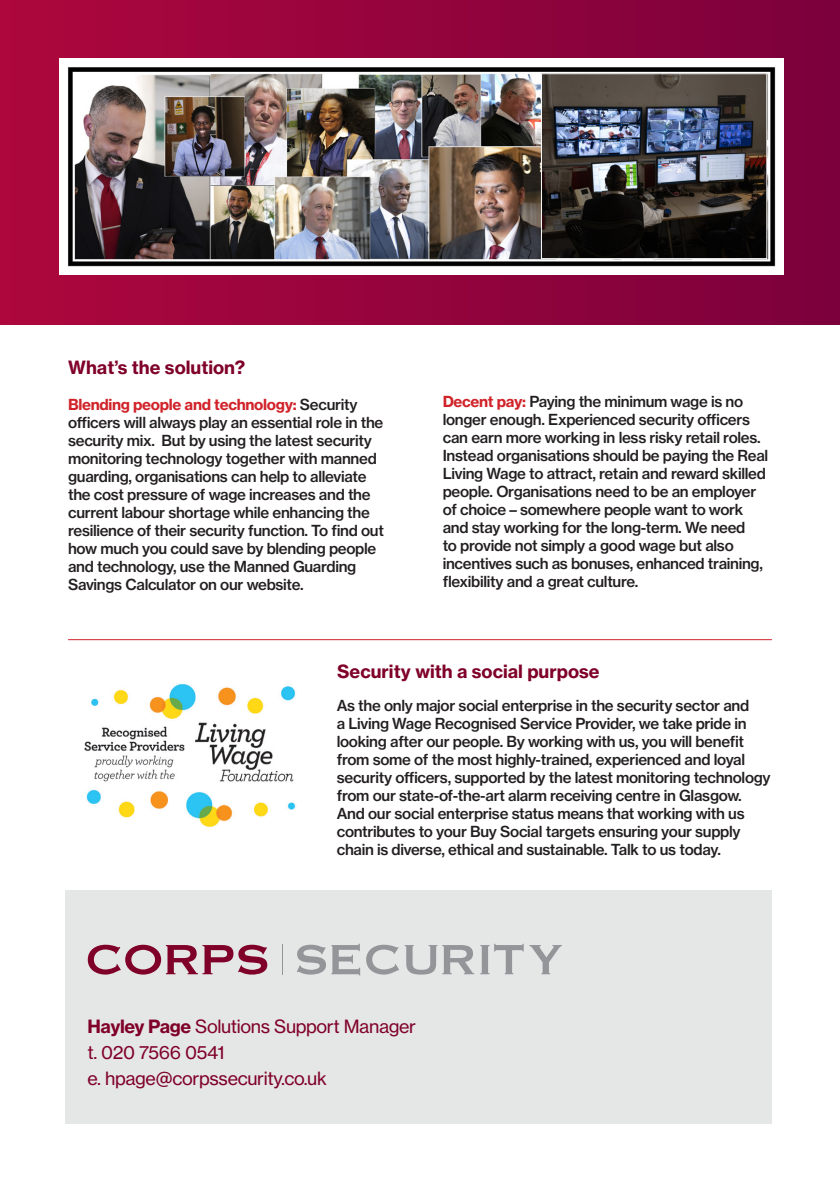
<style>
.page{position:relative;width:840px;height:1191px;background:#fff}
.page>*{position:absolute;margin:0;border:0;box-sizing:border-box;transform-origin:0 0}
.t1{font:18px "N Haas Grotesk TX Std 55 Rg";letter-spacing:-.02em;color:#7f0029}
.t2{font:18px "N Haas Grotesk TX Std 75 Bd";color:#7f0029}
.t3{font:15px/18px "N Haas Grotesk TX Std 65 Md";letter-spacing:-.02em;color:#231f20}
.s1{font-family:"N Haas Grotesk TX Std 75 Bd";color:#d1232a}
.s2{font-family:"N Haas Grotesk TX Std 75 Bd"}
</style>
<div class="page">
<div style="left:1px;top:0;width:838px;height:325px;background:linear-gradient(to right,#ae0a40,#7e0640)"></div>
<div style="left:65px;top:890px;width:706px;height:234px;background:#e5e6e6"></div>
<svg style="left:297px;top:943px;width:264px;height:32px"></svg>
<svg style="left:88px;top:944px;width:179px;height:30px"></svg>
<hr style="left:282px;top:944px;width:1px;height:30px;background:#939598">
<img style="left:84px;top:683px;width:212px;height:144px">
<img style="left:59px;top:58px;width:723px;height:216px">
<img style="left:543px;top:75px;width:221px;height:182px">
<div style="left:541px;top:73px;width:225px;height:186px;border:1px solid #fff"></div>
<hr style="left:68px;top:639px;width:703px;height:1px;background:#d1232a">
<p class="t2" style="left:68px;top:356px;width:178px">What’s the solution?</p>
<p class="t3" style="left:68px;top:395px;width:317px"><span class="s1">Blending people and technology:</span> Security officers will always play an essential role in the security mix. But by using the latest security monitoring technology together with manned guarding, organisations can help to alleviate the cost pressure of wage increases and the current labour shortage while enhancing the resilience of their security function. To find out how much you could save by blending people and technology, use the Manned Guarding Savings Calculator on our website.</p>
<p class="t3" style="left:442px;top:393px;width:327px"><span class="s1">Decent pay:</span> Paying the minimum wage is no longer enough. Experienced security officers can earn more working in less risky retail roles.<br>Instead organisations should be paying the Real Living Wage to attract, retain and reward skilled people. Organisations need to be an employer of choice – somewhere people want to work and stay working for the long-term. We need<br>to provide not simply a good wage but also incentives such as bonuses, enhanced training, flexibility and a great culture.</p>
<p class="t2" style="left:337px;top:660px;width:264px">Security with a social purpose</p>
<p class="t3" style="left:336px;top:696px;width:435px">As the only major social enterprise in the security sector and<br>a Living Wage Recognised Service Provider, we take pride in looking after our people. By working with us, you will benefit from some of the most highly-trained, experienced and loyal security officers, supported by the latest monitoring technology from our state-of-the-art alarm receiving centre in Glasgow.<br>And our social enterprise status means that working with us contributes to your Buy Social targets ensuring your supply chain is diverse, ethical and sustainable. Talk to us today.</p>
<p class="t1" style="left:87px;top:1015px;width:330px"><span class="s2">Hayley Page</span> Solutions Support Manager</p>
<p class="t1" style="left:87px;top:1041px;width:138px">t. 020 7566 0541</p>
<p class="t1" style="left:87px;top:1067px;width:241px">e. hpage@corpssecurity.co.uk</p>
</div>
